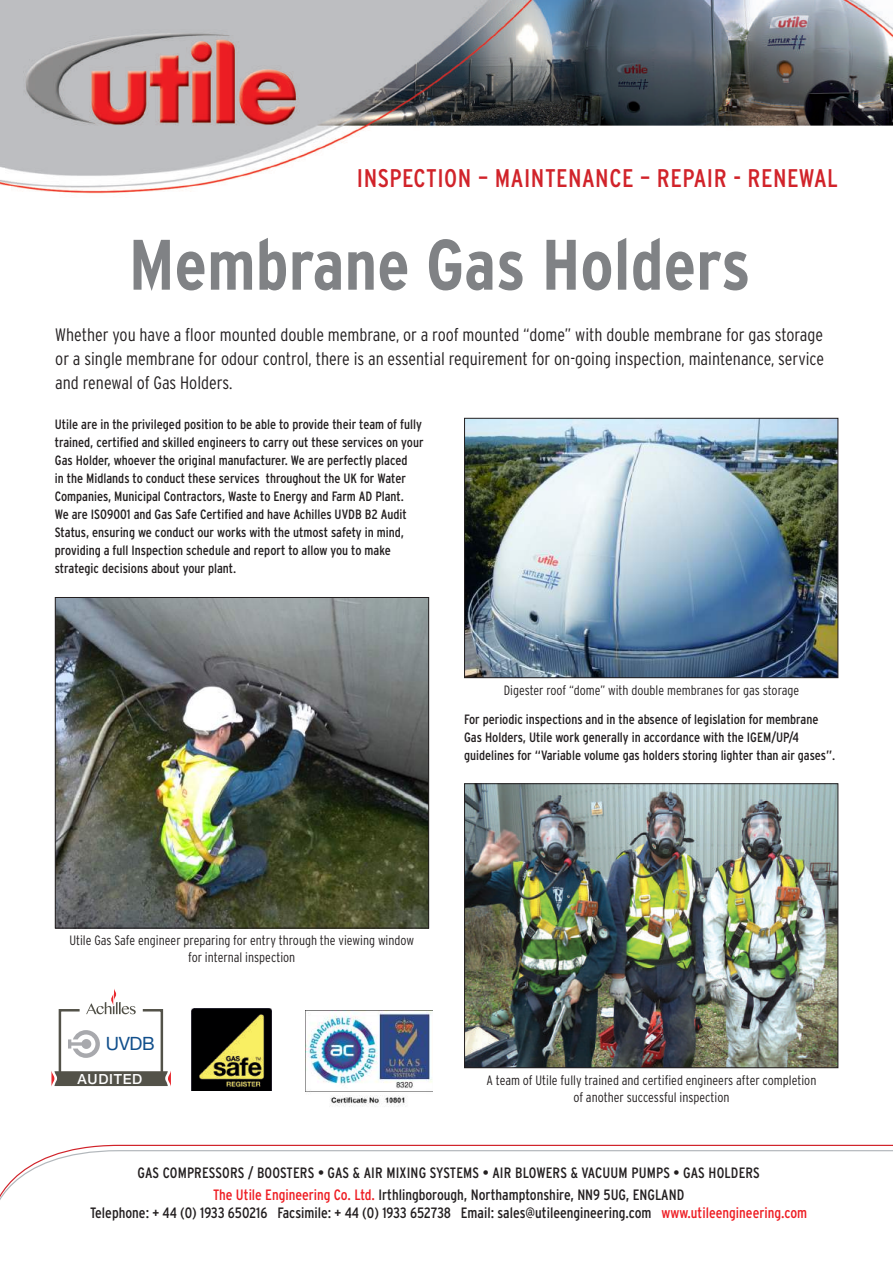
<style>
.page{position:relative;width:893px;height:1263px;background:#fff}
.page>*{position:absolute;margin:0;border:0;box-sizing:border-box;transform-origin:0 0}
.t1{font:700 condensed 71.25px "Interstate";color:#808285}
.t2{font:condensed 25.5px "Interstate";letter-spacing:.02em;color:#d1232a}
.t3{font:18.45px "Helvetica Neue LT Pro";color:#114f8c}
.t4{font:300 condensed 18px/24px "Interstate";color:#231f20;text-align:justify}
.t5{font:condensed 15px/22.2px "Interstate";color:#231f20;text-align:center}
.t6{font:500 13.95px "Helvetica Neue LT Pro";letter-spacing:.05em;color:#fff}
.t7{font:condensed 13.5px/18px "Interstate";color:#231f20}
.t8{font:300 condensed 13.5px/16.5px "Interstate";color:#231f20;text-align:center}
.s1{color:#ee1d23}
</style>
<div class="page">
<img style="left:0;top:0;width:893px;height:194px">
<img style="left:57px;top:599px;width:370px;height:327px">
<div style="left:55px;top:597px;width:374px;height:331px;border:1px solid #231f20"></div>
<img style="left:466px;top:420px;width:370px;height:256px">
<div style="left:464px;top:418px;width:374px;height:260px;border:1px solid #231f20"></div>
<img style="left:466px;top:785px;width:370px;height:281px">
<div style="left:464px;top:783px;width:374px;height:285px;border:1px solid #231f20"></div>
<svg style="left:51px;top:989px;width:120px;height:97px"></svg>
<img style="left:192px;top:1008px;width:80px;height:82px">
<img style="left:306px;top:1010px;width:126px;height:97px">
<svg style="left:74px;top:1144px;width:819px;height:5px"></svg>
<svg style="left:0;top:1149px;width:893px;height:51px"></svg>
<h2 class="t2" style="left:357px;top:164px;width:483px">INSPECTION – MAINTENANCE – REPAIR - RENEWAL</h2>
<h1 class="t1" style="left:129px;top:225px;width:623px">Membrane Gas Holders</h1>
<p class="t4" style="left:55px;top:322px;width:770px">Whether you have a floor mounted double membrane, or a roof mounted “dome” with double membrane for gas storage or a single membrane for odour control, there is an essential requirement for on-going inspection, maintenance, service and renewal of Gas Holders.</p>
<p class="t7" style="left:55px;top:415px;width:370px">Utile are in the privileged position to be able to provide their team of fully trained, certified and skilled engineers to carry out these services on your Gas Holder, whoever the original manufacturer. We are perfectly placed<br>in the Midlands to conduct these services throughout the UK for Water Companies, Municipal Contractors, Waste to Energy and Farm AD Plant.<br>We are ISO9001 and Gas Safe Certified and have Achilles UVDB B2 Audit Status, ensuring we conduct our works with the utmost safety in mind, providing a full Inspection schedule and report to allow you to make strategic decisions about your plant.</p>
<p class="t8" style="left:504px;top:682px;width:297px">Digester roof “dome” with double membranes for gas storage</p>
<p class="t7" style="left:464px;top:710px;width:373px">For periodic inspections and in the absence of legislation for membrane<br>Gas Holders, Utile work generally in accordance with the IGEM/UP/4 guidelines for “Variable volume gas holders storing lighter than air gases”.</p>
<p class="t8" style="left:69px;top:932px;width:346px">Utile Gas Safe engineer preparing for entry through the viewing window for internal inspection</p>
<h3 class="t3" style="left:106px;top:1033px;width:50px">UVDB</h3>
<p class="t6" style="left:78px;top:1070px;width:66px">AUDITED</p>
<p class="t8" style="left:486px;top:1072px;width:331px">A team of Utile fully trained and certified engineers after completion of another successful inspection</p>
<p class="t5" style="left:137px;top:1162px;width:624px">GAS COMPRESSORS / BOOSTERS • GAS &amp; AIR MIXING SYSTEMS • AIR BLOWERS &amp; VACUUM PUMPS • GAS HOLDERS<br><span class="s1">The Utile Engineering Co. Ltd.</span> Irthlingborough, Northamptonshire, NN9 5UG, ENGLAND</p>
<p class="t5" style="left:90px;top:1202px;width:719px">Telephone: + 44 (0) 1933 650216 Facsimile: + 44 (0) 1933 652738 Email: sales@utileengineering.com <span class="s1">www.utileengineering.com</span></p>
</div>
